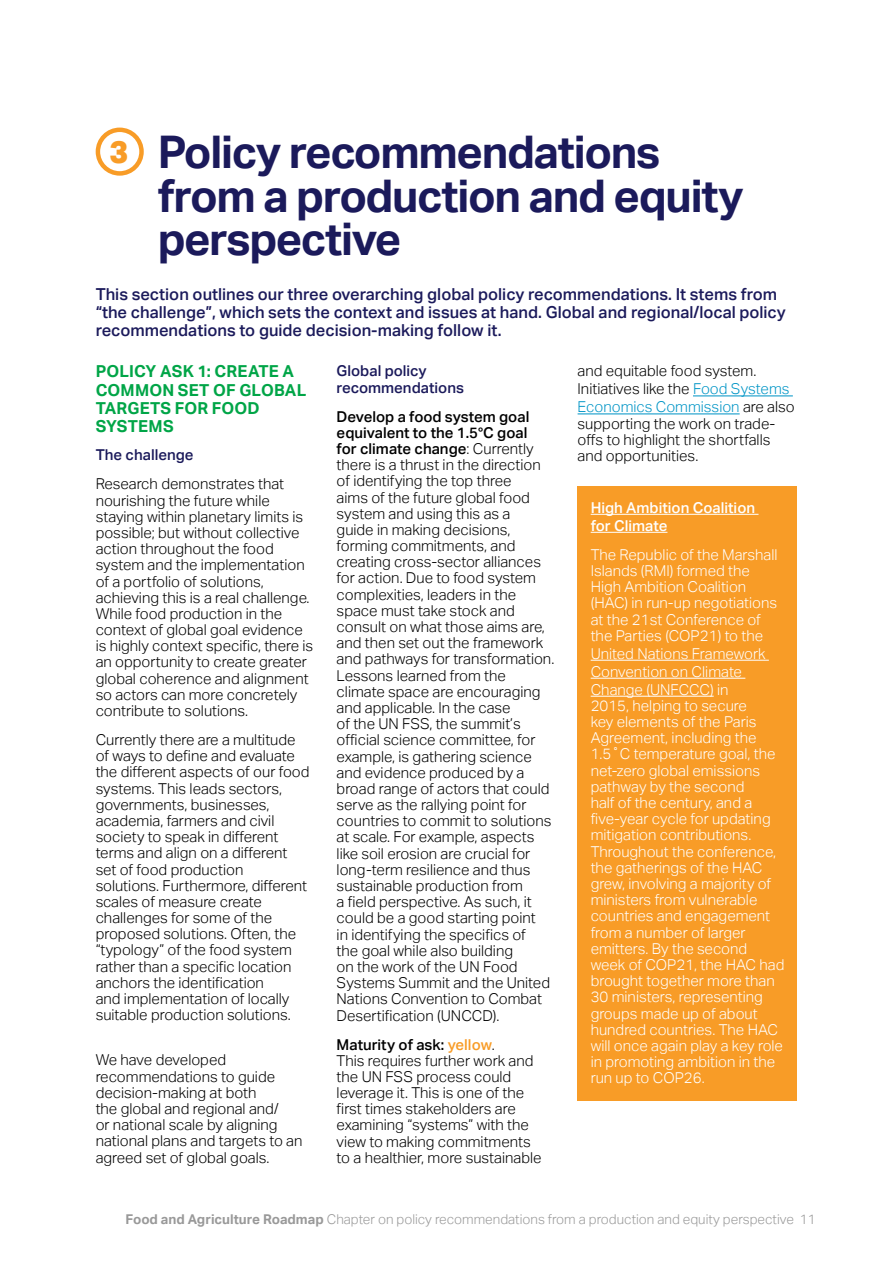
<style>
.page{position:relative;width:893px;height:1263px;background:#fff}
.page>*{position:absolute;margin:0;border:0;box-sizing:border-box;transform-origin:0 0}
.TITULO{font:700 45px/43.5px "Aktiv Grotesk";letter-spacing:-.03em;color:#1b1a5b}
.SUBTITULO{font:800 31.5px "Aktiv Grotesk";color:#f89c27}
.CORPO{font:500 16.5px/18px "Aktiv Grotesk";color:#1b1a5b}
.CORPO-2{font:700 16.5px/18px "Aktiv Grotesk";letter-spacing:.01em;color:#00a547}
.CORPO-3{font:300 15px/16.2px "Aktiv Grotesk";color:#000}
.CORPO-4{font:300 15px/16.2px "Aktiv Grotesk";color:#fff}
.CORPO-5{font:500 15px/16.2px "Aktiv Grotesk";color:#1b1a5b}
.CORPO-6{font:500 15px/18px "Aktiv Grotesk";color:#fff}
.t1{font:300 13.5px "Aktiv Grotesk";color:#999}
.s1{font-weight:500}
.s2{font-weight:500;color:#f89c27}
.s3{color:#0095c6}
.s4{font-weight:700}
</style>
<div class="page">
<div style="left:96px;top:128px;width:48px;height:48px;border:4px solid #f89c27;border-radius:50%"></div>
<hr style="left:693px;top:395px;width:100px;height:1px;background:#0095c6">
<hr style="left:578px;top:413px;width:162px;height:1px;background:#0095c6">
<div style="left:578px;top:486px;width:219px;height:615px;background:#f89c27"></div>
<hr style="left:591px;top:514px;width:167px;height:1px;background:#fff">
<hr style="left:591px;top:532px;width:76px;height:1px;background:#fff">
<hr style="left:591px;top:660px;width:178px;height:1px;background:#fff">
<hr style="left:591px;top:678px;width:154px;height:1px;background:#fff">
<hr style="left:591px;top:696px;width:123px;height:1px;background:#fff">
<p class="SUBTITULO" style="left:110px;top:134px;width:20px">3</p>
<p class="TITULO" style="left:158px;top:131px;width:587px">Policy recommendations from a production and equity perspective</p>
<p class="CORPO" style="left:96px;top:285px;width:691px">This section outlines our three overarching global policy recommendations. It stems from “the challenge”, which sets the context and issues at hand. Global and regional/local policy recommendations to guide decision-making follow it.</p>
<p class="CORPO-2" style="left:96px;top:363px;width:212px">POLICY ASK 1: CREATE A<br>COMMON SET OF GLOBAL<br>TARGETS FOR FOOD<br>SYSTEMS</p>
<p class="CORPO-5" style="left:96px;top:447px;width:99px">The challenge</p>
<p class="CORPO-3" style="left:96px;top:476px;width:219px">Research demonstrates that nourishing the future while staying within planetary limits is possible; but without collective action throughout the food system and the implementation of a portfolio of solutions, achieving this is a real challenge.<br>While food production in the context of global goal evidence is highly context specific, there is an opportunity to create greater global coherence and alignment so actors can more concretely contribute to solutions.</p>
<p class="CORPO-3" style="left:96px;top:732px;width:215px">Currently there are a multitude of ways to define and evaluate the different aspects of our food systems. This leads sectors, governments, businesses, academia, farmers and civil society to speak in different terms and align on a different set of food production solutions. Furthermore, different scales of measure create challenges for some of the proposed solutions. Often, the “typology” of the food system rather than a specific location anchors the identification<br>and implementation of locally suitable production solutions.</p>
<p class="CORPO-3" style="left:96px;top:1052px;width:208px">We have developed recommendations to guide decision-making at both<br>the global and regional and/<br>or national scale by aligning national plans and targets to an agreed set of global goals.</p>
<p class="CORPO-5" style="left:337px;top:363px;width:129px">Global policy recommendations</p>
<p class="CORPO-3" style="left:337px;top:408px;width:219px"><span class="s1">Develop a food system goal equivalent to the 1.5°C goal<br>for climate change</span>: Currently there is a thrust in the direction of identifying the top three<br>aims of the future global food system and using this as a<br>guide in making decisions, forming commitments, and creating cross-sector alliances for action. Due to food system complexities, leaders in the space must take stock and consult on what those aims are, and then set out the framework and pathways for transformation.<br>Lessons learned from the climate space are encouraging and applicable. In the case<br>of the UN FSS, the summit’s official science committee, for example, is gathering science and evidence produced by a broad range of actors that could serve as the rallying point for countries to commit to solutions at scale. For example, aspects like soil erosion are crucial for long-term resilience and thus sustainable production from<br>a field perspective. As such, it could be a good starting point<br>in identifying the specifics of<br>the goal while also building<br>on the work of the UN Food<br>Systems Summit and the United<br>Nations Convention to Combat<br>Desertification (UNCCD).</p>
<p class="CORPO-3" style="left:337px;top:1036px;width:207px"><span class="s1">Maturity of ask:</span> <span class="s2">yellow</span>.<br>This requires further work and the UN FSS process could leverage it. This is one of the first times stakeholders are examining “systems” with the view to making commitments to a healthier, more sustainable</p>
<p class="CORPO-3" style="left:578px;top:362px;width:218px;line-height:18px">and equitable food system.<br>Initiatives like the <span class="s3">Food Systems<br>Economics Commission</span> are also</p>
<p class="CORPO-3" style="left:578px;top:415px;width:199px">supporting the work on trade&shy;offs to highlight the shortfalls and opportunities.</p>
<p class="CORPO-6" style="left:591px;top:499px;width:166px">High Ambition Coalition for Climate</p>
<p class="CORPO-4" style="left:591px;top:546px;width:188px">The Republic of the Marshall<br>Islands (RMI) formed the<br>High Ambition Coalition (HAC) in run-up negotiations at the 21st Conference of the Parties (COP21) to the</p>
<p class="CORPO-4" style="left:591px;top:644px;width:176px;line-height:18px">United Nations Framework<br>Convention on Climate<br>Change (UNFCCC) in</p>
<p class="CORPO-4" style="left:591px;top:698px;width:195px">2015, helping to secure<br>key elements of the Paris<br>Agreement, including the<br>1.5˚C temperature goal, the net-zero global emissions pathway by the second<br>half of the century, and a five-year cycle for updating mitigation contributions.<br>Throughout the conference, the gatherings of the HAC grew, involving a majority of ministers from vulnerable countries and engagement from a number of larger emitters. By the second week of COP21, the HAC had brought together more than<br>30 ministers, representing groups made up of about hundred countries. The HAC will once again play a key role in promoting ambition in the run up to COP26.</p>
<p class="t1" style="left:126px;top:1211px;width:692px"><span class="s4">Food and Agriculture Roadmap</span> Chapter on policy recommendations from a production and equity perspective 11</p>
</div>
